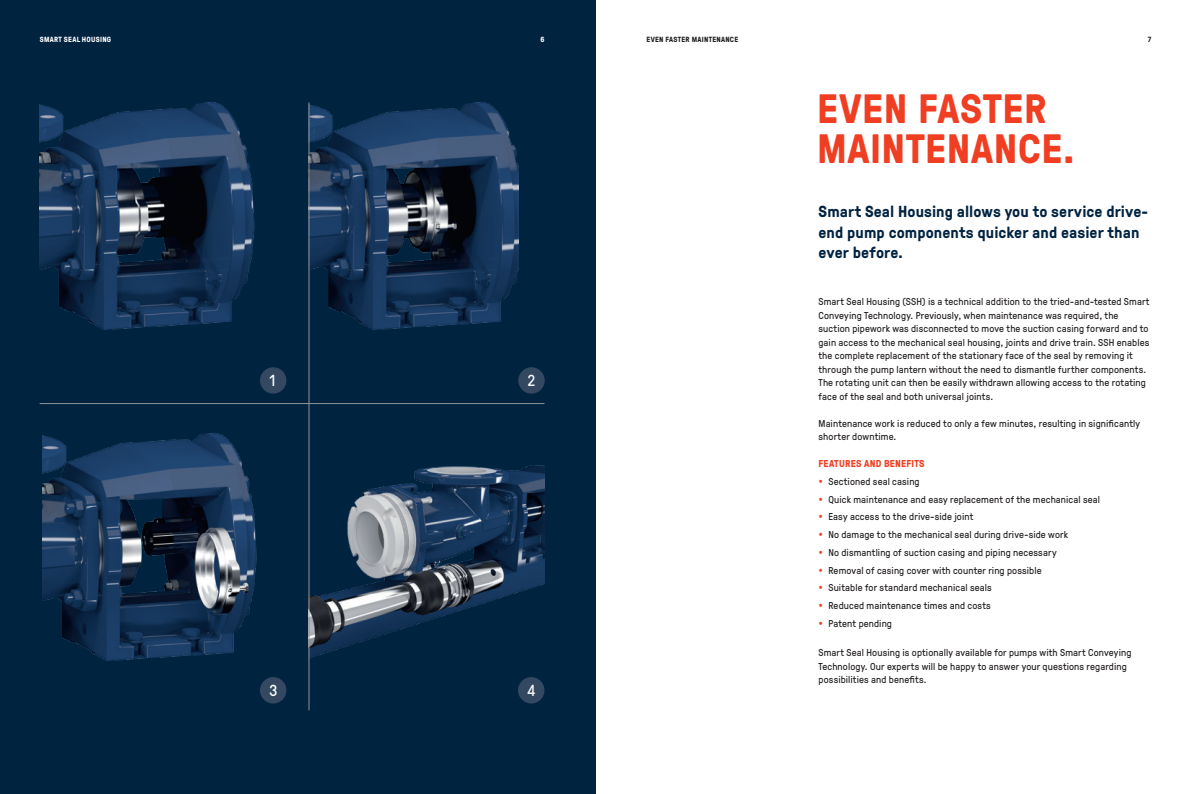
<style>
.page{position:relative;width:1191px;height:794px;background:#fff}
.page>*{position:absolute;margin:0;border:0;box-sizing:border-box;transform-origin:0 0}
.Headline_L_41pt{font:700 41px/40.5px "GT Pressura";letter-spacing:.015em;color:#ef3e22}
.Introtext_16pt{font:700 16px/20.2px "GT Pressura";letter-spacing:.005em;color:#002340}
.Marginaltext_7_5pt{font:16px "GT Pressura";color:#fff}
.Copytext_10pt{font:10px/13.5px "GT Pressura";letter-spacing:.015em;color:#231f20}
.Copytext_Headline_10{font:700 10px "GT Pressura";letter-spacing:.025em;color:#ef3e22}
.Spitzzeile_7_5pt{font:700 7.5px "GT Pressura";letter-spacing:.04em;color:#231f20}
.Spitzzeile_7_5pt-2{font:700 7.5px "GT Pressura";letter-spacing:.03em;color:#fff}
.Seitenzahl_7_5pt{font:700 7.5px "GT Pressura";color:#fff}
</style>
<div class="page">
<div style="left:0;top:0;width:595px;height:794px;background:#002340"></div>
<img style="left:40px;top:102px;width:215px;height:228px">
<img style="left:42px;top:433px;width:215px;height:228px">
<img style="left:309px;top:102px;width:209px;height:228px">
<img style="left:310px;top:465px;width:234px;height:231px">
<div style="left:260px;top:367px;width:26px;height:27px;background:#354862;border-radius:50%"></div>
<div style="left:518px;top:367px;width:27px;height:27px;background:#354862;border-radius:50%"></div>
<div style="left:260px;top:677px;width:26px;height:26px;background:#354862;border-radius:50%"></div>
<div style="left:518px;top:677px;width:26px;height:26px;background:#354862;border-radius:50%"></div>
<hr style="left:309px;top:103px;width:1px;height:607px;background:#939598">
<hr style="left:40px;top:403px;width:504px;height:1px;background:#939598">
<p class="Spitzzeile_7_5pt-2" style="left:40px;top:34px;width:73px">SMART SEAL HOUSING</p>
<p class="Seitenzahl_7_5pt" style="left:540px;top:34px;width:6px">6</p>
<p class="Spitzzeile_7_5pt" style="left:646px;top:34px;width:93px">EVEN FASTER MAINTENANCE</p>
<p class="Spitzzeile_7_5pt" style="left:1147px;top:34px;width:5px">7</p>
<p class="Headline_L_41pt" style="left:817px;top:87px;width:258px">EVEN FASTER<br>MAINTENANCE.</p>
<p class="Marginaltext_7_5pt" style="left:270px;top:369px;width:7px">1</p>
<p class="Marginaltext_7_5pt" style="left:528px;top:369px;width:9px">2</p>
<p class="Marginaltext_7_5pt" style="left:269px;top:679px;width:9px">3</p>
<p class="Marginaltext_7_5pt" style="left:527px;top:679px;width:9px">4</p>
<p class="Introtext_16pt" style="left:818px;top:201px;width:331px">Smart Seal Housing allows you to service drive&shy;end pump components quicker and easier than ever before.</p>
<p class="Copytext_10pt" style="left:818px;top:294px;width:332px">Smart Seal Housing (SSH) is a technical addition to the tried-and-tested Smart Conveying Technology. Previously, when maintenance was required, the suction pipework was disconnected to move the suction casing forward and to gain access to the mechanical seal housing, joints and drive train. SSH enables the complete replacement of the stationary face of the seal by removing it through the pump lantern without the need to dismantle further components.<br>The rotating unit can then be easily withdrawn allowing access to the rotating face of the seal and both universal joints.</p>
<p class="Copytext_10pt" style="left:818px;top:416px;width:323px">Maintenance work is reduced to only a few minutes, resulting in significantly shorter downtime.</p>
<p class="Copytext_Headline_10" style="left:818px;top:456px;width:108px">FEATURES AND BENEFITS</p>
<p class="Copytext_10pt" style="left:828px;top:474px;width:93px">Sectioned seal casing</p>
<p class="Copytext_10pt" style="left:828px;top:492px;width:273px">Quick maintenance and easy replacement of the mechanical seal</p>
<p class="Copytext_10pt" style="left:828px;top:509px;width:146px">Easy access to the drive-side joint</p>
<p class="Copytext_10pt" style="left:828px;top:527px;width:241px">No damage to the mechanical seal during drive-side work</p>
<p class="Copytext_10pt" style="left:828px;top:545px;width:230px">No dismantling of suction casing and piping necessary</p>
<p class="Copytext_10pt" style="left:828px;top:563px;width:215px">Removal of casing cover with counter ring possible</p>
<p class="Copytext_10pt" style="left:828px;top:580px;width:165px">Suitable for standard mechanical seals</p>
<p class="Copytext_10pt" style="left:828px;top:598px;width:164px">Reduced maintenance times and costs</p>
<p class="Copytext_10pt" style="left:828px;top:616px;width:65px">Patent pending</p>
<p class="Copytext_10pt" style="left:818px;top:645px;width:314px">Smart Seal Housing is optionally available for pumps with Smart Conveying<br>Technology. Our experts will be happy to answer your questions regarding possibilities and benefits.</p>
</div>
